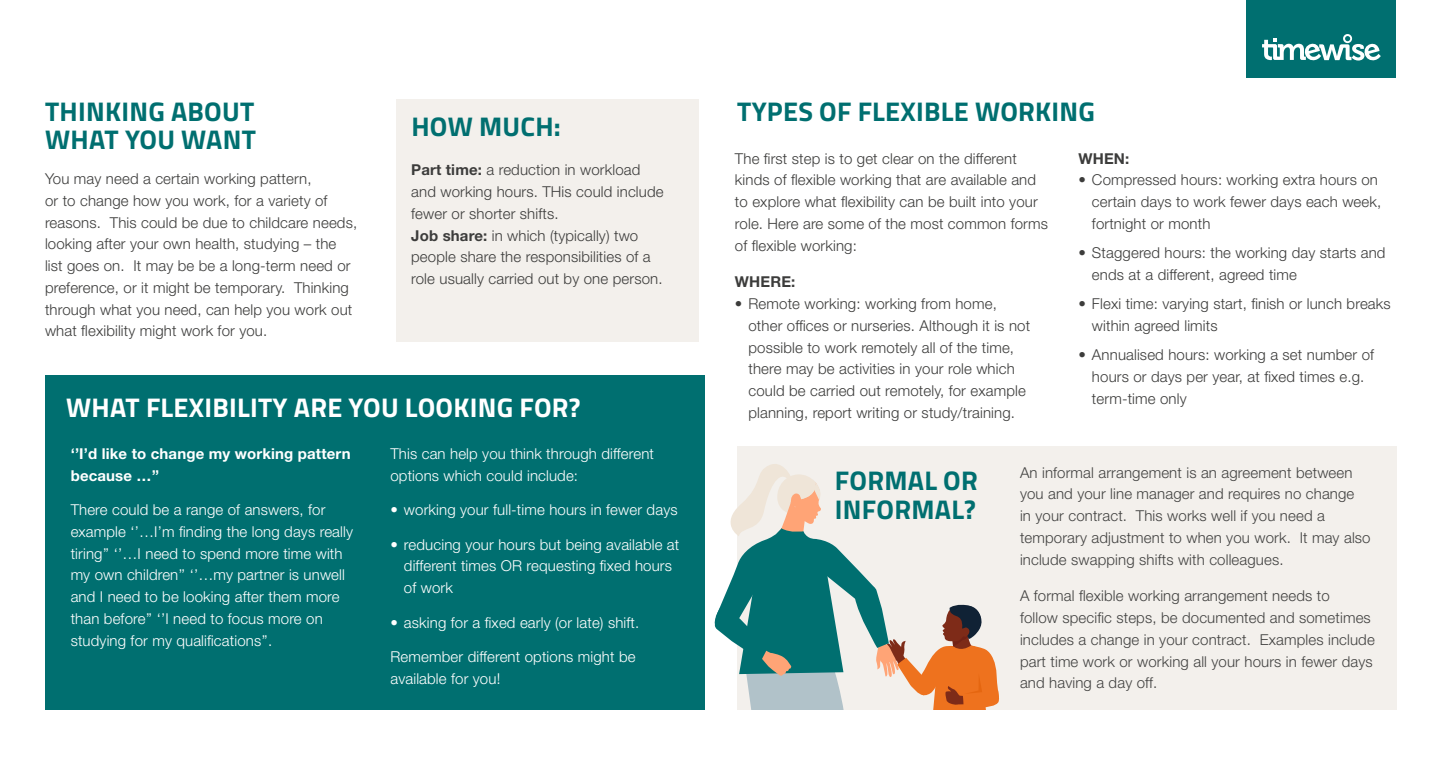
<style>
.page{position:relative;width:1440px;height:765px;background:#fff}
.page>*{position:absolute;margin:0;border:0;box-sizing:border-box;transform-origin:0 0}
.t1{font:700 27px/28.5px "Titillium Web";letter-spacing:.01em;color:#006f70}
.t2{font:700 27px "Titillium Web";letter-spacing:.01em;color:#fff}
.t3{font:300 15px/21.8px "Helvetica Neue LT Std";letter-spacing:.01em;color:#3c3c3b}
.t4{font:300 15px/21.8px "Helvetica Neue LT Std";letter-spacing:.01em;color:#fff}
.t5{font:300 15px/21.8px "Helvetica Neue LT Std";letter-spacing:.01em;color:#424241}
.t6{font:700 15px/21.8px "Helvetica Neue LT Std";letter-spacing:.01em;color:#fff}
.t7{font:700 15px "Helvetica Neue LT Std";letter-spacing:.01em;color:#3c3c3b}
.s1{font-weight:700}
</style>
<div class="page">
<div style="left:1246px;top:0;width:150px;height:77px;background:#006f70"></div>
<svg style="left:1262px;top:34px;width:119px;height:27px"></svg>
<div style="left:396px;top:100px;width:303px;height:242px;background:#f3f0ec"></div>
<div style="left:45px;top:375px;width:660px;height:335px;background:#006f70"></div>
<div style="left:737px;top:446px;width:659px;height:264px;background:#f3f0ec"></div>
<svg style="left:714px;top:464px;width:285px;height:246px"></svg>
<h1 class="t1" style="left:45px;top:96px;width:212px">THINKING ABOUT<br>WHAT YOU WANT</h1>
<h1 class="t1" style="left:737px;top:96px;width:359px">TYPES OF FLEXIBLE WORKING</h1>
<p class="t3" style="left:45px;top:168px;width:314px">You may need a certain working pattern,<br>or to change how you work, for a variety of reasons. This could be due to childcare needs, looking after your own health, studying – the list goes on. It may be be a long-term need or preference, or it might be temporary. Thinking through what you need, can help you work out what flexibility might work for you.</p>
<h1 class="t1" style="left:411px;top:111px;width:151px">HOW MUCH:</h1>
<p class="t3" style="left:411px;top:159px;width:254px"><span class="s1">Part time:</span> a reduction in workload and working hours. THis could include fewer or shorter shifts.<br><span class="s1">Job share:</span> in which (typically) two people share the responsibilities of a role usually carried out by one person.</p>
<p class="t3" style="left:735px;top:147px;width:314px">The first step is to get clear on the different kinds of flexible working that are available and to explore what flexibility can be built into your role. Here are some of the most common forms of flexible working:</p>
<p class="t7" style="left:1078px;top:149px;width:52px">WHEN:</p>
<p class="t3" style="left:1092px;top:169px;width:291px;text-indent:-14px">• Compressed hours: working extra hours on certain days to work fewer days each week, fortnight or month</p>
<p class="t3" style="left:1092px;top:242px;width:295px;text-indent:-14px">• Staggered hours: the working day starts and ends at a different, agreed time</p>
<p class="t3" style="left:1092px;top:293px;width:300px;text-indent:-14px">• Flexi time: varying start, finish or lunch breaks within agreed limits</p>
<p class="t3" style="left:1092px;top:344px;width:284px;text-indent:-14px">• Annualised hours: working a set number of hours or days per year, at fixed times e.g. term-time only</p>
<p class="t7" style="left:735px;top:273px;width:62px">WHERE:</p>
<p class="t3" style="left:748px;top:293px;width:283px;text-indent:-14px">• Remote working: working from home, other offices or nurseries. Although it is not possible to work remotely all of the time, there may be activities in your role which could be carried out remotely, for example planning, report writing or study/training.</p>
<h1 class="t2" style="left:66px;top:387px;width:516px">WHAT FLEXIBILITY ARE YOU LOOKING FOR?</h1>
<p class="t6" style="left:71px;top:442px;width:282px">‘’I’d like to change my working pattern because …’’</p>
<p class="t4" style="left:71px;top:499px;width:284px">There could be a range of answers, for example ‘’…I’m finding the long days really tiring’’ ‘’…I need to spend more time with my own children’’ ‘’…my partner is unwell and I need to be looking after them more than before’’ ‘’I need to focus more on studying for my qualifications’’.</p>
<p class="t4" style="left:390px;top:442px;width:265px">This can help you think through different options which could include:</p>
<p class="t4" style="left:390px;top:499px;width:289px">• working your full-time hours in fewer days</p>
<p class="t4" style="left:404px;top:533px;width:277px;text-indent:-14px">• reducing your hours but being available at different times OR requesting fixed hours of work</p>
<p class="t4" style="left:390px;top:611px;width:250px">• asking for a fixed early (or late) shift.</p>
<p class="t4" style="left:390px;top:646px;width:247px">Remember different options might be available for you!</p>
<p class="t5" style="left:1020px;top:461px;width:352px">An informal arrangement is an agreement between you and your line manager and requires no change<br>in your contract. This works well if you need a temporary adjustment to when you work. It may also include swapping shifts with colleagues.</p>
<p class="t5" style="left:1020px;top:585px;width:356px">A formal flexible working arrangement needs to<br>follow specific steps, be documented and sometimes includes a change in your contract. Examples include part time work or working all your hours in fewer days and having a day off.</p>
<h1 class="t1" style="left:835px;top:465px;width:145px">FORMAL OR<br>INFORMAL?</h1>
</div>
